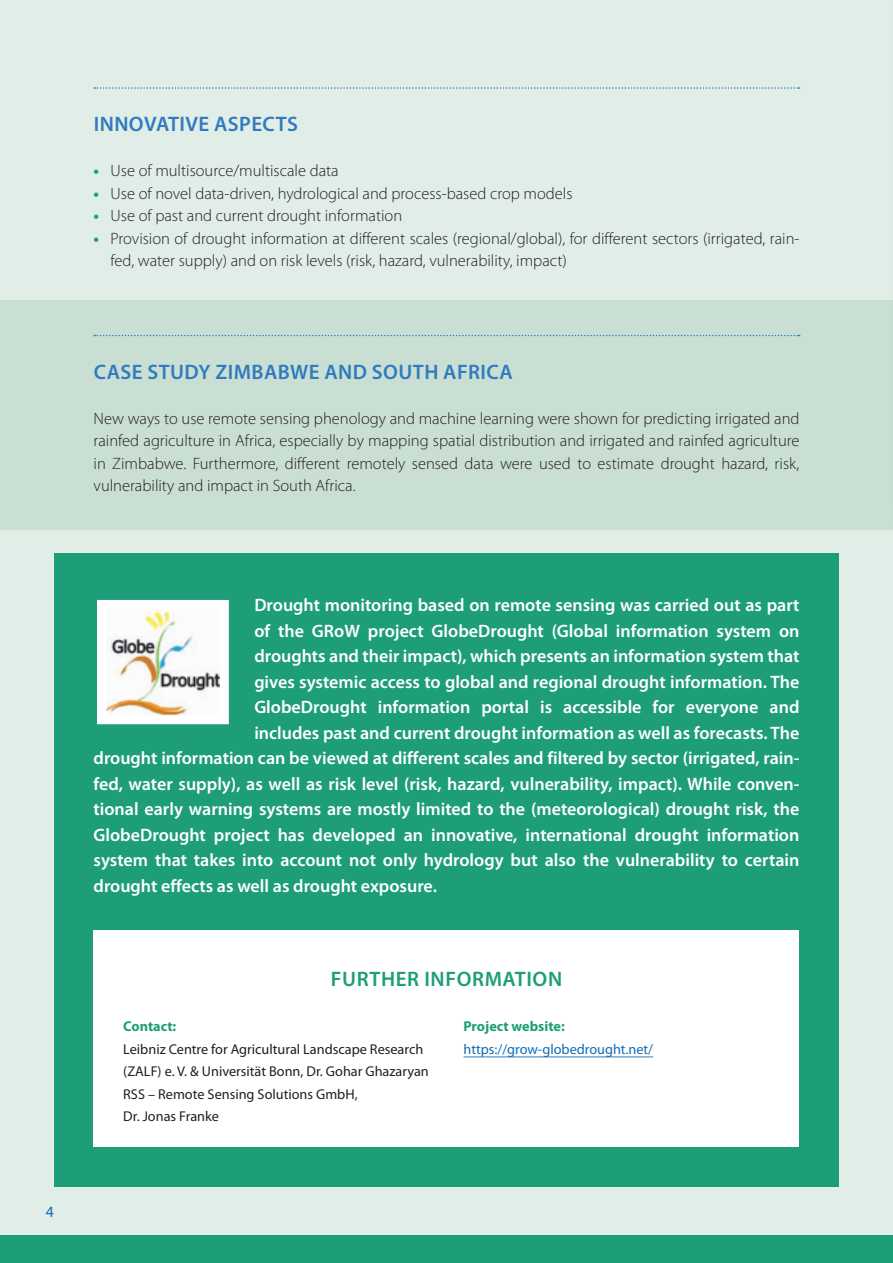
<style>
.page{position:relative;width:893px;height:1263px;background:#e1ede7}
.page>*{position:absolute;margin:0;border:0;box-sizing:border-box;transform-origin:0 0}
.t1{font:600 21px "Myriad Pro";letter-spacing:.02em;color:#307bbf}
.t2{font:600 21px "Myriad Pro";letter-spacing:.03em;color:#1d9e79}
.t3{font:600 18px "Myriad Pro";color:#fff}
.t4{font:300 16.5px/22.5px "Myriad Pro";color:#231f20}
.t5{font:15.75px "Myriad Pro";color:#0e6db8}
.t6{font:14.25px/22.5px "Myriad Pro";color:#231f20}
.t7{font:14.25px "Myriad Pro";color:#0e6db8}
.t8{font:700 14.25px "Myriad Pro";color:#1d9e79}
.s1{font-weight:700;color:#1d9e79}
</style>
<div class="page">
<div style="left:0;top:300px;width:893px;height:229px;background:#cadfd4"></div>
<svg style="left:94px;top:87px;width:706px;height:2px"></svg>
<svg style="left:94px;top:335px;width:706px;height:1px"></svg>
<div style="left:0;top:1235px;width:893px;height:28px;background:#1d9e79"></div>
<div style="left:54px;top:553px;width:785px;height:634px;background:#1d9e79"></div>
<div style="left:94px;top:930px;width:705px;height:217px;background:#fff"></div>
<hr style="left:463px;top:1056px;width:190px;height:1px;background:#307bbf">
<svg style="left:97px;top:599px;width:132px;height:126px;background:#eaeae4"></svg>
<div style="left:887px;top:0;width:6px;height:532px;background:#231f20;opacity:.25"></div>
<p class="t1" style="left:94px;top:116px;width:206px">INNOVATIVE ASPECTS</p>
<p class="t4" style="left:94px;top:160px;width:247px"><span class="s1">•</span> Use of multisource/multiscale data</p>
<p class="t4" style="left:94px;top:182px;width:480px"><span class="s1">•</span> Use of novel data-driven, hydrological and process-based crop models</p>
<p class="t4" style="left:94px;top:205px;width:310px"><span class="s1">•</span> Use of past and current drought information</p>
<p class="t4" style="left:111px;top:227px;width:690px;text-indent:-17px"><span class="s1">•</span> Provision of drought information at different scales (regional/global), for different sectors (irrigated, rain&shy;fed, water supply) and on risk levels (risk, hazard, vulnerability, impact)</p>
<p class="t1" style="left:94px;top:364px;width:420px">CASE STUDY ZIMBABWE AND SOUTH AFRICA</p>
<p class="t4" style="left:94px;top:407px;width:707px;text-align:justify">New ways to use remote sensing phenology and machine learning were shown for predicting irrigated and rainfed agriculture in Africa, especially by mapping spatial distribution and irrigated and rainfed agriculture in Zimbabwe. Furthermore, different remotely sensed data were used to estimate drought hazard, risk, vulnerability and impact in South Africa.</p>
<p class="t5" style="left:46px;top:1206px;width:10px">4</p>
<p class="t3" style="left:254px;top:598px;width:547px">Drought monitoring based on remote sensing was carried out as part</p>
<p class="t3" style="left:254px;top:624px;width:547px">of the GRoW project GlobeDrought (Global information system on</p>
<p class="t3" style="left:254px;top:649px;width:547px">droughts and their impact), which presents an information system that</p>
<p class="t3" style="left:254px;top:675px;width:547px">gives systemic access to global and regional drought information. The</p>
<p class="t3" style="left:254px;top:700px;width:547px">GlobeDrought information portal is accessible for everyone and</p>
<p class="t3" style="left:254px;top:726px;width:547px">includes past and current drought information as well as forecasts. The</p>
<p class="t3" style="left:94px;top:751px;width:707px">drought information can be viewed at different scales and filtered by sector (irrigated, rain-</p>
<p class="t3" style="left:94px;top:777px;width:707px">fed, water supply), as well as risk level (risk, hazard, vulnerability, impact). While conven-</p>
<p class="t3" style="left:94px;top:802px;width:707px">tional early warning systems are mostly limited to the (meteorological) drought risk, the</p>
<p class="t3" style="left:94px;top:828px;width:707px">GlobeDrought project has developed an innovative, international drought information</p>
<p class="t3" style="left:94px;top:853px;width:707px">system that takes into account not only hydrology but also the vulnerability to certain</p>
<p class="t3" style="left:94px;top:879px;width:345px">drought effects as well as drought exposure.</p>
<p class="t2" style="left:331px;top:971px;width:233px">FURTHER INFORMATION</p>
<p class="t8" style="left:123px;top:1021px;width:55px">Contact:</p>
<p class="t6" style="left:123px;top:1039px;width:307px">Leibniz Centre for Agricultural Landscape Research (ZALF) e. V. &amp; Universität Bonn, Dr. Gohar Ghazaryan RSS – Remote Sensing Solutions GmbH,<br>Dr. Jonas Franke</p>
<p class="t8" style="left:463px;top:1021px;width:103px">Project website:</p>
<p class="t7" style="left:463px;top:1044px;width:191px">https://grow-globedrought.net/</p>
</div>
